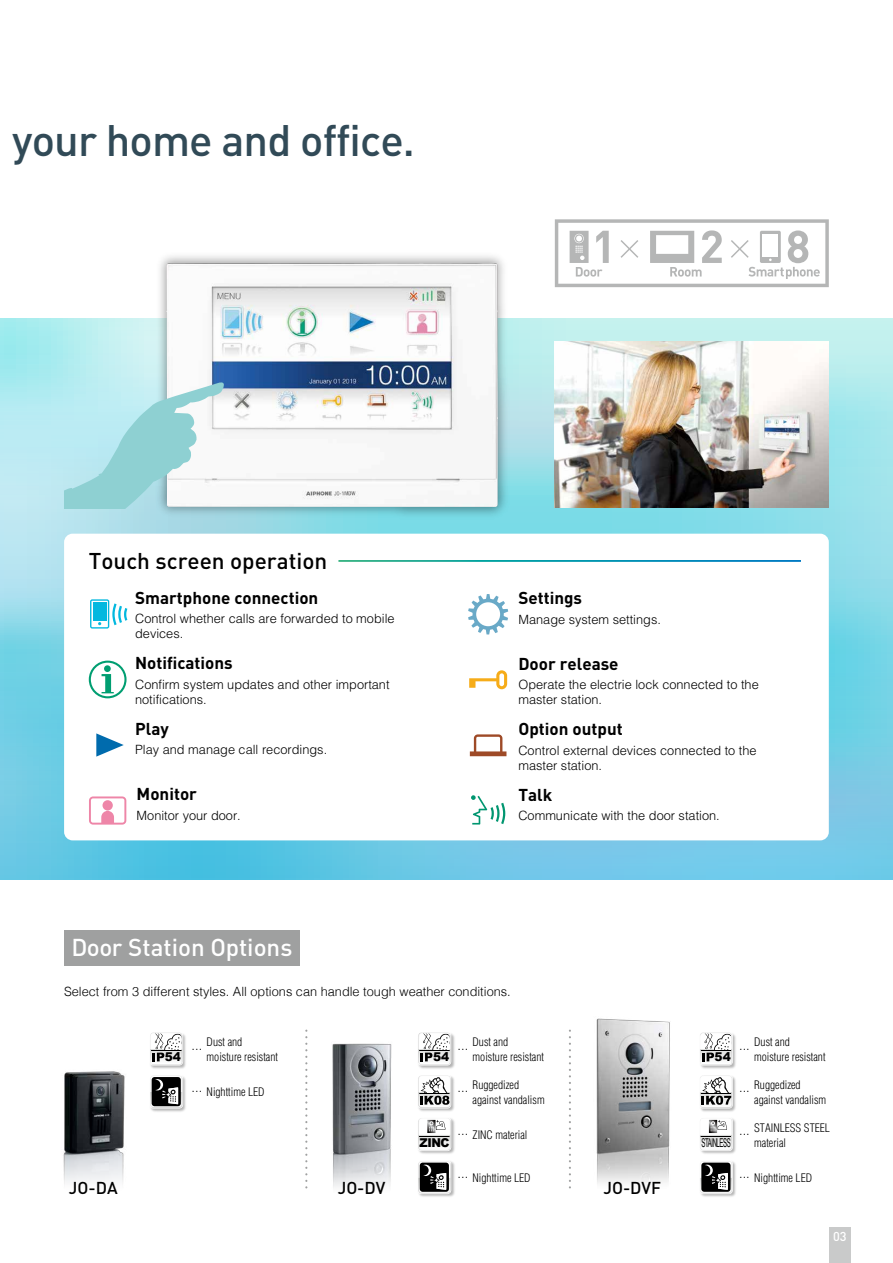
<style>
.page{position:relative;width:893px;height:1263px;background:#fff}
.page>*{position:absolute;margin:0;border:0;box-sizing:border-box;transform-origin:0 0}
.t1{font:500 43.5px "DIN";letter-spacing:-.02em;color:#314a57}
.t2{font:500 24.15px "DIN";color:#fff}
.t3{font:500 22.5px "DIN";color:#000}
.t4{font:700 16.95px "DIN Pro";color:#000}
.t5{font:500 16.95px "DIN";color:#000}
.t6{font:300 12.75px/14.9px "Helvetica";color:#000}
.t7{font:500 12.75px "DIN";color:#fff}
.t8{font:12.15px "Arial";letter-spacing:-.075em;color:#000;scale:.5 1}
.t9{font:900 12.15px "Arial";letter-spacing:-.02em;color:#000}
.t10{font:900 12.15px "Arial";letter-spacing:-.02em;color:#000;scale:.95 1}
.t11{font:300 condensed 11.55px/14.9px "Helvetica";color:#000}
</style>
<div class="page">
<svg style="left:0;top:318px;width:893px;height:561px;background:#8cd8e9"></svg>
<div style="left:64px;top:930px;width:236px;height:36px;background:#9fa0a0"></div>
<div style="left:64px;top:534px;width:765px;height:306px;background:#fff;border-radius:9px"></div>
<img style="left:152px;top:256px;width:362px;height:266px">
<img style="left:166px;top:263px;width:332px;height:244px">
<svg style="left:64px;top:379px;width:164px;height:129px"></svg>
<svg style="left:90px;top:599px;width:37px;height:29px"></svg>
<svg style="left:89px;top:661px;width:38px;height:37px"></svg>
<svg style="left:96px;top:733px;width:28px;height:24px"></svg>
<svg style="left:89px;top:796px;width:37px;height:29px"></svg>
<svg style="left:471px;top:795px;width:34px;height:29px"></svg>
<svg style="left:468px;top:594px;width:40px;height:40px"></svg>
<svg style="left:469px;top:670px;width:38px;height:19px"></svg>
<svg style="left:470px;top:734px;width:36px;height:22px"></svg>
<svg style="left:305px;top:1030px;width:2px;height:159px"></svg>
<svg style="left:569px;top:1030px;width:2px;height:159px"></svg>
<img style="left:419px;top:1033px;width:36px;height:36px">
<svg style="left:418px;top:1032px;width:33px;height:33px"></svg>
<img style="left:419px;top:1118px;width:36px;height:36px">
<svg style="left:418px;top:1118px;width:33px;height:33px"></svg>
<img style="left:419px;top:1076px;width:35px;height:35px">
<svg style="left:418px;top:1075px;width:33px;height:33px"></svg>
<img style="left:332px;top:1043px;width:60px;height:145px">
<img style="left:701px;top:1034px;width:35px;height:35px">
<svg style="left:700px;top:1032px;width:33px;height:33px"></svg>
<img style="left:701px;top:1119px;width:35px;height:35px">
<svg style="left:700px;top:1118px;width:33px;height:33px"></svg>
<img style="left:700px;top:1077px;width:36px;height:35px">
<svg style="left:700px;top:1075px;width:33px;height:33px"></svg>
<img style="left:596px;top:1018px;width:74px;height:166px">
<img style="left:150px;top:1034px;width:36px;height:35px">
<svg style="left:150px;top:1032px;width:33px;height:33px"></svg>
<img style="left:63px;top:1071px;width:62px;height:113px">
<img style="left:555px;top:341px;width:274px;height:166px">
<svg style="left:555px;top:219px;width:274px;height:68px"></svg>
<img style="left:701px;top:1162px;width:35px;height:35px">
<svg style="left:700px;top:1161px;width:33px;height:33px"></svg>
<img style="left:419px;top:1161px;width:36px;height:36px">
<svg style="left:418px;top:1161px;width:33px;height:33px"></svg>
<img style="left:150px;top:1077px;width:36px;height:35px">
<svg style="left:150px;top:1075px;width:33px;height:33px"></svg>
<div style="left:829px;top:1227px;width:21px;height:36px;background:#c9caca"></div>
<h1 class="t1" style="left:12px;top:112px;width:404px">your home and office.</h1>
<h3 class="t3" style="left:89px;top:546px;width:240px">Touch screen operation</h3>
<h3 class="t4" style="left:135px;top:586px;width:185px">Smartphone connection</h3>
<p class="t6" style="left:135px;top:611px;width:261px">Control whether calls are forwarded to mobile devices.</p>
<h3 class="t4" style="left:135px;top:651px;width:99px">Notifications</h3>
<p class="t6" style="left:135px;top:676px;width:256px">Confirm system updates and other important notifications.</p>
<h3 class="t4" style="left:135px;top:717px;width:35px">Play</h3>
<p class="t6" style="left:135px;top:742px;width:194px">Play and manage call recordings.</p>
<h3 class="t4" style="left:137px;top:783px;width:62px">Monitor</h3>
<p class="t6" style="left:137px;top:808px;width:106px">Monitor your door.</p>
<h3 class="t4" style="left:518px;top:586px;width:65px">Settings</h3>
<p class="t6" style="left:518px;top:611px;width:144px">Manage system settings.</p>
<h3 class="t4" style="left:518px;top:652px;width:102px">Door release</h3>
<p class="t6" style="left:518px;top:677px;width:242px">Operate the electrie lock connected to the master station.</p>
<h3 class="t4" style="left:518px;top:717px;width:106px">Option output</h3>
<p class="t6" style="left:518px;top:742px;width:240px">Control external devices connected to the master station.</p>
<h3 class="t4" style="left:518px;top:783px;width:35px">Talk</h3>
<p class="t6" style="left:518px;top:808px;width:203px">Communicate with the door station.</p>
<h2 class="t2" style="left:71px;top:931px;width:222px">Door Station Options</h2>
<p class="t6" style="left:64px;top:983px;width:448px">Select from 3 different styles. All options can handle tough weather conditions.</p>
<h3 class="t5" style="left:69px;top:1177px;width:50px">JO-DA</h3>
<p class="t9" style="left:165px;top:1048px;width:18px">54</p>
<p class="t11" style="left:207px;top:1034px;width:73px">Dust and moisture resistant</p>
<p class="t6" style="left:192px;top:1037px;width:12px">...</p>
<p class="t11" style="left:207px;top:1085px;width:60px">Nighttime LED</p>
<p class="t6" style="left:192px;top:1079px;width:12px">...</p>
<h3 class="t5" style="left:338px;top:1177px;width:49px">JO-DV</h3>
<p class="t9" style="left:433px;top:1048px;width:18px">54</p>
<p class="t10" style="left:420px;top:1134px;width:33px">ZINC</p>
<p class="t11" style="left:473px;top:1034px;width:73px">Dust and moisture resistant</p>
<p class="t6" style="left:458px;top:1037px;width:12px">...</p>
<p class="t11" style="left:473px;top:1077px;width:74px">Ruggedized against vandalism</p>
<p class="t6" style="left:458px;top:1079px;width:12px">...</p>
<p class="t11" style="left:473px;top:1127px;width:56px">ZINC material</p>
<p class="t6" style="left:458px;top:1122px;width:12px">...</p>
<p class="t11" style="left:473px;top:1170px;width:60px">Nighttime LED</p>
<p class="t6" style="left:458px;top:1165px;width:12px">...</p>
<h3 class="t5" style="left:603px;top:1177px;width:59px">JO-DVF</h3>
<p class="t9" style="left:715px;top:1048px;width:18px">54</p>
<p class="t8" style="left:701px;top:1135px;width:60px">STAINLESS</p>
<p class="t11" style="left:754px;top:1034px;width:73px">Dust and moisture resistant</p>
<p class="t6" style="left:739px;top:1037px;width:12px">...</p>
<p class="t11" style="left:754px;top:1077px;width:74px">Ruggedized against vandalism</p>
<p class="t6" style="left:739px;top:1079px;width:12px">...</p>
<p class="t11" style="left:754px;top:1120px;width:77px">STAINLESS STEEL material</p>
<p class="t6" style="left:739px;top:1122px;width:12px">...</p>
<p class="t11" style="left:754px;top:1170px;width:60px">Nighttime LED</p>
<p class="t6" style="left:739px;top:1165px;width:12px">...</p>
<p class="t7" style="left:833px;top:1228px;width:15px">03</p>
</div>
